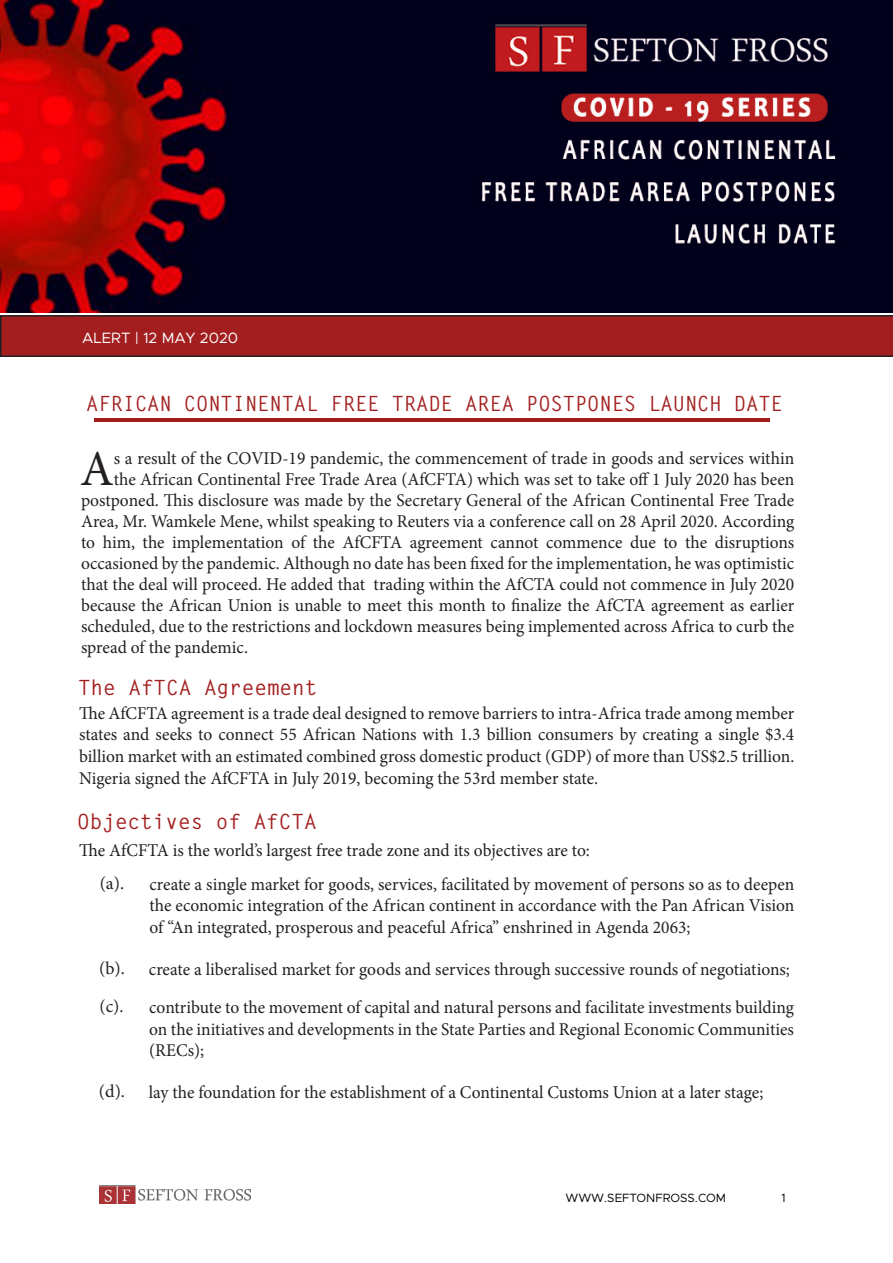
<style>
.page{position:relative;width:893px;height:1263px;background:#fff}
.page>*{position:absolute;margin:0;border:0;box-sizing:border-box;transform-origin:0 0}
.BODY_TECT{font:50.25px "Minion Pro";color:#231f20}
.PARA_HEADING{font:700 21px "Letter Gothic Std";color:#a31f1f}
.BODY_TECT-2{font:18px/21.6px "Minion Pro";color:#231f20;text-align:justify}
.BANNER{font:15px "Metropolis";color:#fff}
.BANNER-2{font:12px "Metropolis";color:#000}
</style>
<div class="page">
<svg style="left:0;top:315px;width:893px;height:42px;background:#991f1f"></svg>
<img style="left:100px;top:1185px;width:150px;height:19px">
<img style="left:0;top:0;width:893px;height:313px">
<hr style="left:94px;top:418px;width:676px;height:3px;background:#a31f1f">
<p class="BANNER" style="left:82px;top:328px;width:157px">ALERT | 12 MAY 2020</p>
<p class="PARA_HEADING" style="left:86px;top:390px;width:698px">AFRICAN CONTINENTAL FREE TRADE AREA POSTPONES LAUNCH DATE</p>
<p class="BODY_TECT" style="left:80px;top:435px;width:35px">A</p>
<p class="BODY_TECT-2" style="left:114px;top:447px;width:682px">s a result of the COVID-19 pandemic, the commencement of trade in goods and services within</p>
<p class="BODY_TECT-2" style="left:114px;top:468px;width:682px">the African Continental Free Trade Area (AfCFTA) which was set to take off 1 July 2020 has been</p>
<p class="BODY_TECT-2" style="left:81px;top:489px;width:715px">postponed. This disclosure was made by the Secretary General of the African Continental Free Trade</p>
<p class="BODY_TECT-2" style="left:81px;top:510px;width:715px">Area, Mr. Wamkele Mene, whilst speaking to Reuters via a conference call on 28 April 2020. According</p>
<p class="BODY_TECT-2" style="left:81px;top:531px;width:715px">to him, the implementation of the AfCFTA agreement cannot commence due to the disruptions</p>
<p class="BODY_TECT-2" style="left:81px;top:552px;width:715px">occasioned by the pandemic. Although no date has been fixed for the implementation, he was optimistic</p>
<p class="BODY_TECT-2" style="left:81px;top:573px;width:715px">that the deal will proceed. He added that trading within the AfCTA could not commence in July 2020</p>
<p class="BODY_TECT-2" style="left:81px;top:594px;width:715px">because the African Union is unable to meet this month to finalize the AfCTA agreement as earlier</p>
<p class="BODY_TECT-2" style="left:81px;top:615px;width:715px">scheduled, due to the restrictions and lockdown measures being implemented across Africa to curb the</p>
<p class="BODY_TECT-2" style="left:81px;top:636px;width:168px">spread of the pandemic.</p>
<p class="PARA_HEADING" style="left:78px;top:674px;width:241px">The AfTCA Agreement</p>
<p class="BODY_TECT-2" style="left:79px;top:702px;width:717px">The AfCFTA agreement is a trade deal designed to remove barriers to intra-Africa trade among member states and seeks to connect 55 African Nations with 1.3 billion consumers by creating a single $3.4 billion market with an estimated combined gross domestic product (GDP) of more than US$2.5 trillion.<br>Nigeria signed the AfCFTA in July 2019, becoming the 53rd member state.</p>
<p class="PARA_HEADING" style="left:77px;top:808px;width:241px">Objectives of AfCTA</p>
<p class="BODY_TECT-2" style="left:79px;top:840px;width:512px">The AfCFTA is the world’s largest free trade zone and its objectives are to:</p>
<p class="BODY_TECT-2" style="left:100px;top:872px;width:26px">(a).</p>
<p class="BODY_TECT-2" style="left:150px;top:873px;width:646px">create a single market for goods, services, facilitated by movement of persons so as to deepen the economic integration of the African continent in accordance with the Pan African Vision of “An integrated, prosperous and peaceful Africa” enshrined in Agenda 2063;</p>
<p class="BODY_TECT-2" style="left:99px;top:957px;width:27px">(b).</p>
<p class="BODY_TECT-2" style="left:149px;top:958px;width:642px">create a liberalised market for goods and services through successive rounds of negotiations;</p>
<p class="BODY_TECT-2" style="left:99px;top:995px;width:26px">(c).</p>
<p class="BODY_TECT-2" style="left:149px;top:996px;width:646px">contribute to the movement of capital and natural persons and facilitate investments building on the initiatives and developments in the State Parties and Regional Economic Communities (RECs);</p>
<p class="BODY_TECT-2" style="left:99px;top:1080px;width:28px">(d).</p>
<p class="BODY_TECT-2" style="left:149px;top:1081px;width:616px">lay the foundation for the establishment of a Continental Customs Union at a later stage;</p>
<p class="BANNER-2" style="left:565px;top:1190px;width:162px">WWW.SEFTONFROSS.COM</p>
<p class="BANNER-2" style="left:781px;top:1190px;width:6px">1</p>
</div>
